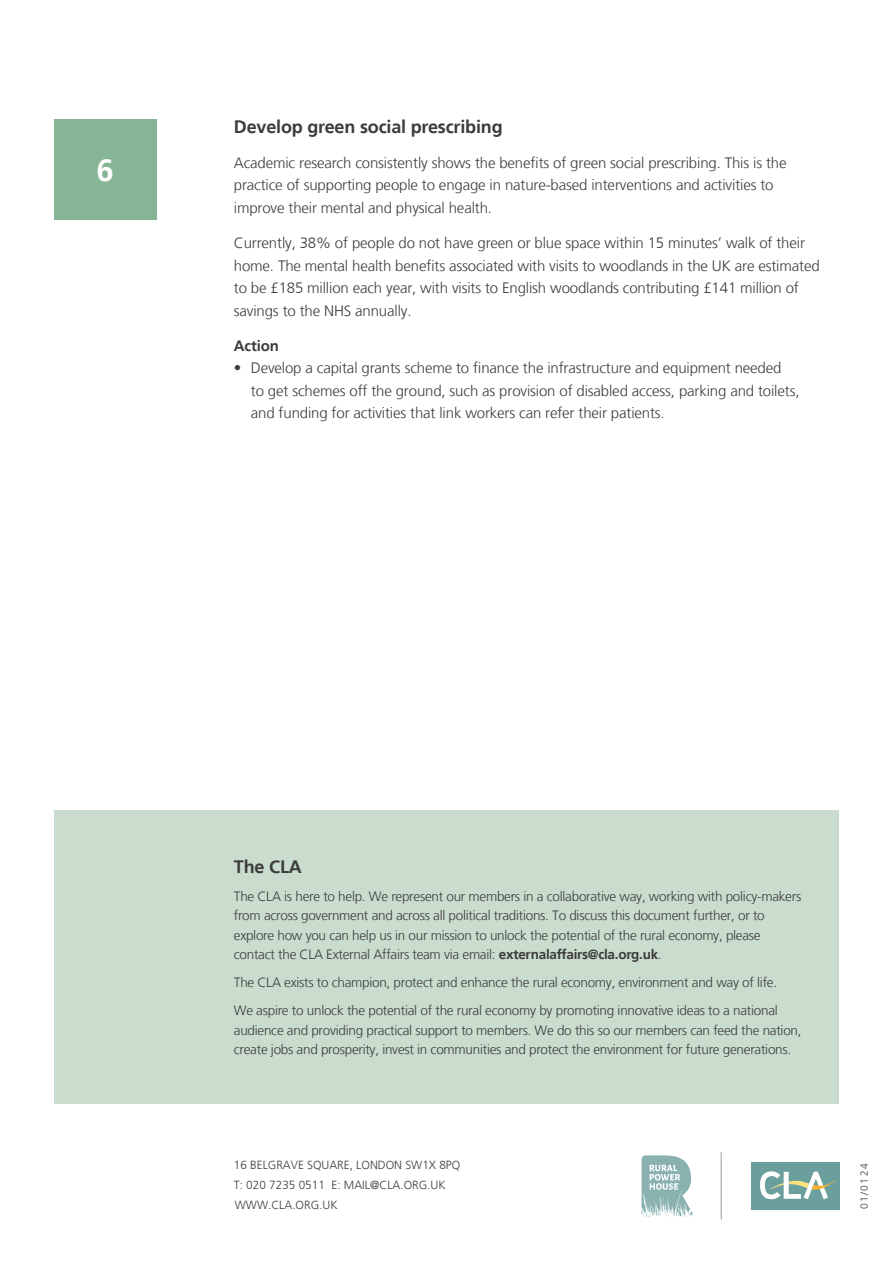
<style>
.page{position:relative;width:893px;height:1263px;background:#fff}
.page>*{position:absolute;margin:0;border:0;box-sizing:border-box;transform-origin:0 0}
.t1{font:700 31.2px "Frutiger LT";color:#fff}
.t2{font:700 18px "Frutiger LT";letter-spacing:-.01em;color:#3c3c3b}
.t3{font:300 15px/22.5px "Frutiger LT";letter-spacing:-.01em;color:#3c3c3b}
.t4{font:700 15px "Frutiger LT";letter-spacing:-.01em;color:#3c3c3b}
.t5{font:300 13.5px/19.5px "Frutiger LT";letter-spacing:-.02em;color:#3c3c3b}
.t6{font:300 11.85px/20px "Frutiger LT";color:#3c3c3b}
.t7{font:300 10.35px "Frutiger LT";letter-spacing:.13em;color:#3c3c3b}
.s1{font-weight:700}
</style>
<div class="page">
<div style="left:54px;top:810px;width:785px;height:293px;background:#c9dccd"></div>
<div style="left:751px;top:1162px;width:88px;height:47px;background:#6b9f9d"></div>
<svg style="left:760px;top:1171px;width:76px;height:28px"></svg>
<svg style="left:642px;top:1155px;width:51px;height:62px"></svg>
<hr style="left:721px;top:1152px;width:1px;height:67px;background:#9d9d9c">
<hr style="left:892px;top:0;width:1px;height:1263px;background:#75ab87">
<div style="left:54px;top:119px;width:102px;height:101px;background:#86b595"></div>
<h1 class="t1" style="left:96px;top:152px;width:19px">6</h1>
<p class="t2" style="left:234px;top:116px;width:270px">Develop green social prescribing</p>
<p class="t3" style="left:234px;top:152px;width:554px">Academic research consistently shows the benefits of green social prescribing. This is the practice of supporting people to engage in nature-based interventions and activities to improve their mental and physical health.</p>
<p class="t3" style="left:234px;top:232px;width:587px">Currently, 38% of people do not have green or blue space within 15 minutes’ walk of their home. The mental health benefits associated with visits to woodlands in the UK are estimated to be £185 million each year, with visits to English woodlands contributing £141 million of savings to the NHS annually.</p>
<p class="t4" style="left:234px;top:337px;width:47px">Action</p>
<p class="t3" style="left:251px;top:357px;width:550px;text-indent:-17px">• Develop a capital grants scheme to finance the infrastructure and equipment needed<br>to get schemes off the ground, such as provision of disabled access, parking and toilets, and funding for activities that link workers can refer their patients.</p>
<p class="t2" style="left:234px;top:856px;width:69px">The CLA</p>
<p class="t5" style="left:234px;top:886px;width:569px">The CLA is here to help. We represent our members in a collaborative way, working with policy-makers from across government and across all political traditions. To discuss this document further, or to explore how you can help us in our mission to unlock the potential of the rural economy, please contact the CLA External Affairs team via email: <span class="s1">externalaffairs@cla.org.uk</span>.</p>
<p class="t5" style="left:234px;top:969px;width:545px;line-height:28px">The CLA exists to champion, protect and enhance the rural economy, environment and way of life.<br>We aspire to unlock the potential of the rural economy by promoting innovative ideas to a national</p>
<p class="t5" style="left:234px;top:1020px;width:569px">audience and providing practical support to members. We do this so our members can feed the nation, create jobs and prosperity, invest in communities and protect the environment for future generations.</p>
<p class="t6" style="left:234px;top:1155px;width:228px">16 BELGRAVE SQUARE, LONDON SW1X 8PQ<br>T: 020 7235 0511 E: MAIL@CLA.ORG.UK<br>WWW.CLA.ORG.UK</p>
<p class="t7" style="left:858px;top:1209px;width:47px;rotate:-90deg">01/0124</p>
</div>
